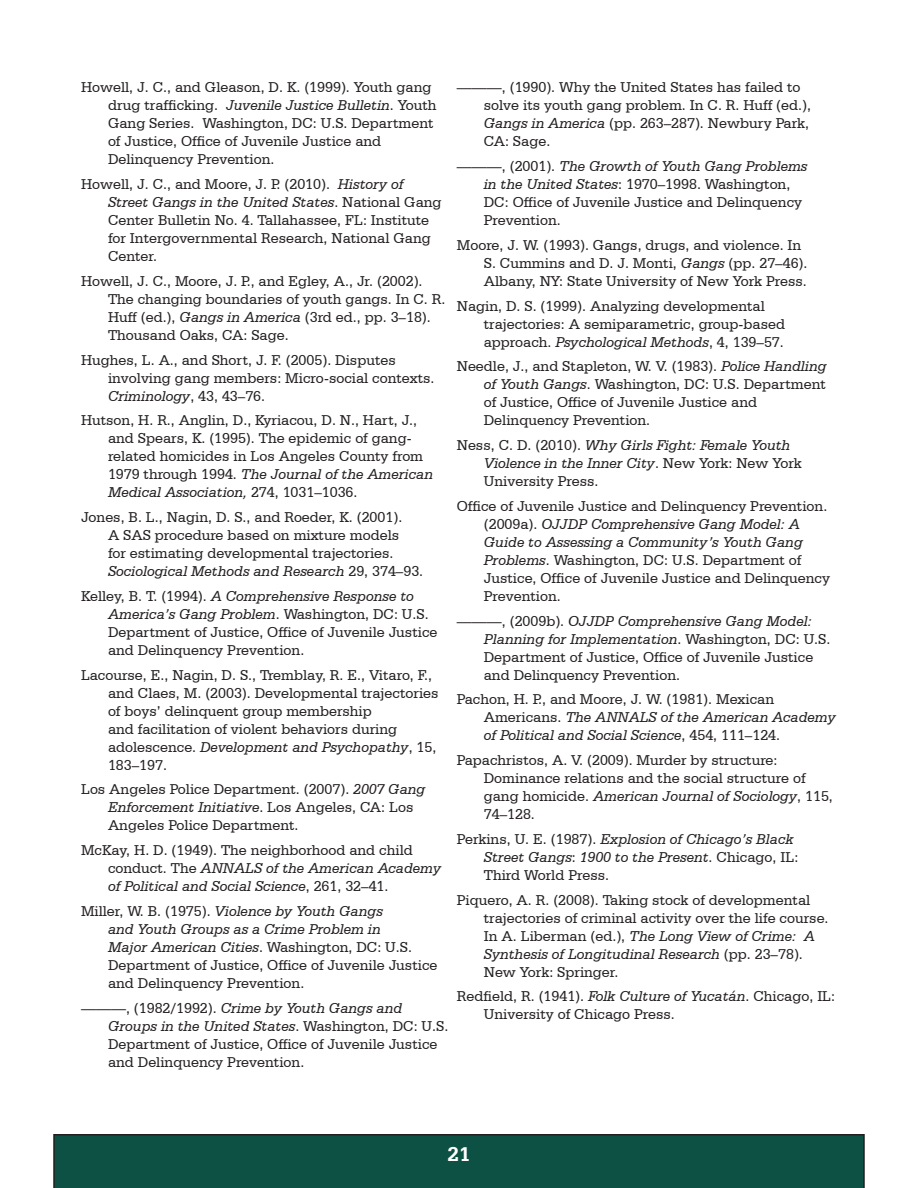
<style>
.page{position:relative;width:918px;height:1188px;background:#fff}
.page>*{position:absolute;margin:0;border:0;box-sizing:border-box;transform-origin:0 0}
.t1{font:700 21px "Serifa BT";color:#fff}
.references{font:15px/18px "Serifa BT";color:#231f20}
.references-2{font:italic 15px/18px "Serifa BT";color:#231f20}
.s1{font-style:italic}
.s2{font-style:normal}
</style>
<div class="page">
<div style="left:53px;top:1134px;width:812px;height:54px;background:#0d5144"></div>
<p class="references" style="left:108px;top:78px;width:330px;text-indent:-27px">Howell, J. C., and Gleason, D. K. (1999). Youth gang drug trafficking. <span class="s1">Juvenile Justice Bulletin</span>. Youth Gang Series. Washington, DC: U.S. Department of Justice, Office of Juvenile Justice and Delinquency Prevention.</p>
<p class="references" style="left:108px;top:175px;width:335px;text-indent:-27px">Howell, J. C., and Moore, J. P. (2010). <span class="s1">History of Street Gangs in the United States</span>. National Gang Center Bulletin No. 4. Tallahassee, FL: Institute for Intergovernmental Research, National Gang Center.</p>
<p class="references" style="left:108px;top:272px;width:339px;text-indent:-27px">Howell, J. C., Moore, J. P., and Egley, A., Jr. (2002).<br>The changing boundaries of youth gangs. In C. R.<br>Huff (ed.), <span class="s1">Gangs in America</span> (3rd ed., pp. 3–18).<br>Thousand Oaks, CA: Sage.</p>
<p class="references" style="left:108px;top:350px;width:328px;text-indent:-27px">Hughes, L. A., and Short, J. F. (2005). Disputes involving gang members: Micro-social contexts.<br><span class="s1">Criminology</span>, 43, 43–76.</p>
<p class="references" style="left:108px;top:411px;width:327px;text-indent:-27px">Hutson, H. R., Anglin, D., Kyriacou, D. N., Hart, J., and Spears, K. (1995). The epidemic of gang&shy;related homicides in Los Angeles County from 1979 through 1994. <span class="s1">The Journal of the American Medical Association,</span> 274, 1031–1036.</p>
<p class="references" style="left:108px;top:508px;width:317px;text-indent:-27px">Jones, B. L., Nagin, D. S., and Roeder, K. (2001).<br>A SAS procedure based on mixture models<br>for estimating developmental trajectories.<br><span class="s1">Sociological Methods and Research</span> 29, 374–93.</p>
<p class="references" style="left:108px;top:587px;width:331px;text-indent:-27px">Kelley, B. T. (1994). <span class="s1">A Comprehensive Response to America’s Gang Problem</span>. Washington, DC: U.S.<br>Department of Justice, Office of Juvenile Justice and Delinquency Prevention.</p>
<p class="references" style="left:108px;top:665px;width:332px;text-indent:-27px">Lacourse, E., Nagin, D. S., Tremblay, R. E., Vitaro, F., and Claes, M. (2003). Developmental trajectories of boys’ delinquent group membership<br>and facilitation of violent behaviors during adolescence. <span class="s1">Development and Psychopathy</span>, 15, 183–197.</p>
<p class="references" style="left:108px;top:780px;width:319px;text-indent:-27px">Los Angeles Police Department. (2007). <span class="s1">2007 Gang<br>Enforcement Initiative</span>. Los Angeles, CA: Los<br>Angeles Police Department.</p>
<p class="references" style="left:108px;top:841px;width:335px;text-indent:-27px">McKay, H. D. (1949). The neighborhood and child conduct. The <span class="s1">ANNALS of the American Academy of Political and Social Science</span>, 261, 32–41.</p>
<p class="references" style="left:108px;top:902px;width:331px;text-indent:-27px">Miller, W. B. (1975). <span class="s1">Violence by Youth Gangs<br>and Youth Groups as a Crime Problem in<br>Major American Cities</span>. Washington, DC: U.S.<br>Department of Justice, Office of Juvenile Justice and Delinquency Prevention.</p>
<p class="references" style="left:108px;top:998px;width:342px;text-indent:-27px">———, (1982/1992). <span class="s1">Crime by Youth Gangs and Groups in the United States</span>. Washington, DC: U.S.<br>Department of Justice, Office of Juvenile Justice and Delinquency Prevention.</p>
<p class="references" style="left:484px;top:78px;width:329px;text-indent:-27px">———, (1990). Why the United States has failed to solve its youth gang problem. In C. R. Huff (ed.), <span class="s1">Gangs in America</span> (pp. 263–287). Newbury Park, CA: Sage.</p>
<p class="references" style="left:484px;top:157px;width:325px;text-indent:-27px">———, (2001). <span class="s1">The Growth of Youth Gang Problems in the United States</span>: 1970–1998. Washington, DC: Office of Juvenile Justice and Delinquency Prevention.</p>
<p class="references" style="left:484px;top:236px;width:325px;text-indent:-27px">Moore, J. W. (1993). Gangs, drugs, and violence. In<br>S. Cummins and D. J. Monti, <span class="s1">Gangs</span> (pp. 27–46).<br>Albany, NY: State University of New York Press.</p>
<p class="references" style="left:484px;top:296px;width:303px;text-indent:-27px">Nagin, D. S. (1999). Analyzing developmental trajectories: A semiparametric, group-based approach. <span class="s1">Psychological Methods</span>, 4, 139–57.</p>
<p class="references" style="left:484px;top:357px;width:344px;text-indent:-27px">Needle, J., and Stapleton, W. V. (1983). <span class="s1">Police Handling of Youth Gangs</span>. Washington, DC: U.S. Department of Justice, Office of Juvenile Justice and Delinquency Prevention.</p>
<p class="references" style="left:484px;top:436px;width:320px;text-indent:-27px">Ness, C. D. (2010). <span class="s1">Why Girls Fight: Female Youth<br>Violence in the Inner City</span>. New York: New York<br>University Press.</p>
<p class="references" style="left:484px;top:497px;width:348px;text-indent:-27px">Office of Juvenile Justice and Delinquency Prevention. (2009a). <span class="s1">OJJDP Comprehensive Gang Model: A Guide to Assessing a Community’s Youth Gang Problems</span>. Washington, DC: U.S. Department of Justice, Office of Juvenile Justice and Delinquency Prevention.</p>
<p class="references" style="left:484px;top:611px;width:348px;text-indent:-27px">———, (2009b). <span class="s1">OJJDP Comprehensive Gang Model:<br>Planning for Implementation</span>. Washington, DC: U.S.<br>Department of Justice, Office of Juvenile Justice and Delinquency Prevention.</p>
<p class="references" style="left:484px;top:690px;width:354px;text-indent:-27px">Pachon, H. P., and Moore, J. W. (1981). Mexican<br>Americans. <span class="s1">The ANNALS of the American Academy of Political and Social Science</span>, 454, 111–124.</p>
<p class="references" style="left:484px;top:751px;width:351px;text-indent:-27px">Papachristos, A. V. (2009). Murder by structure:<br>Dominance relations and the social structure of gang homicide. <span class="s1">American Journal of Sociology</span>, 115, 74–128.</p>
<p class="references-2" style="left:484px;top:830px;width:316px;text-indent:-27px"><span class="s2">Perkins, U. E. (1987).</span> Explosion of Chicago’s Black<br>Street Gangs<span class="s2">:</span> 1900 to the Present<span class="s2">. Chicago, IL:<br>Third World Press.</span></p>
<p class="references" style="left:484px;top:890px;width:346px;text-indent:-27px">Piquero, A. R. (2008). Taking stock of developmental trajectories of criminal activity over the life course.<br>In A. Liberman (ed.), <span class="s1">The Long View of Crime: A Synthesis of Longitudinal Research</span> (pp. 23–78).<br>New York: Springer.</p>
<p class="references" style="left:484px;top:987px;width:353px;text-indent:-27px">Redfield, R. (1941). <span class="s1">Folk Culture of Yucatán</span>. Chicago, IL:<br>University of Chicago Press.</p>
<h1 class="t1" style="left:448px;top:1141px;width:24px">21</h1>
</div>
